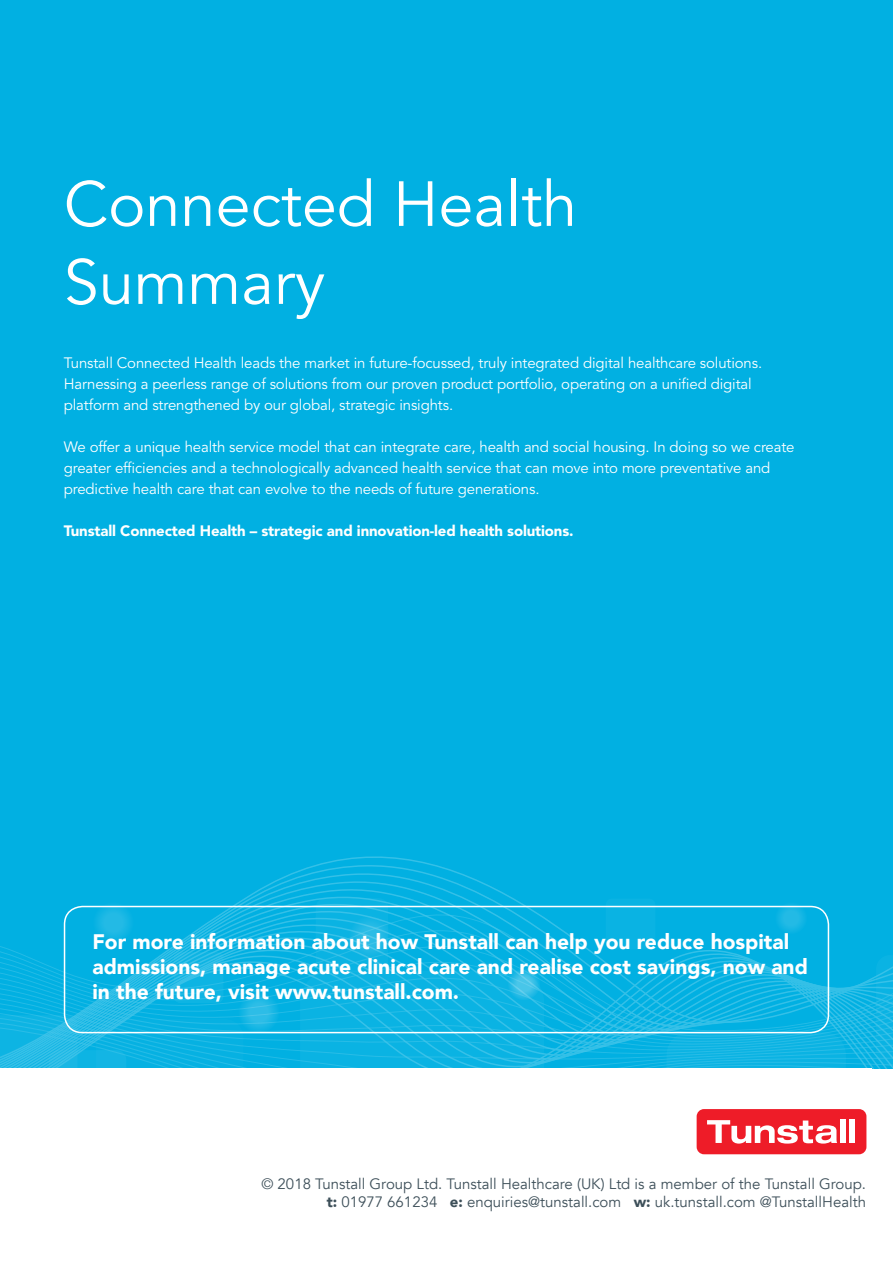
<style>
.page{position:relative;width:893px;height:1263px;background:#fff}
.page>*{position:absolute;margin:0;border:0;box-sizing:border-box;transform-origin:0 0}
.t1{font:63px "Avenir LT Std";color:#fff}
.t2{font:900 21px/25.2px "Avenir";color:#fff}
.t3{font:15px/21px "Avenir LT Std";letter-spacing:-.01em;color:#fff}
.t4{font:15px "Avenir";color:#3d4f59}
.t5{font:900 15px "Avenir LT Std";letter-spacing:-.01em;color:#fff}
.s1{font-weight:900}
</style>
<div class="page">
<div style="left:0;top:0;width:893px;height:1068px;background:#01b0e2"></div>
<svg style="left:240px;top:884px;width:278px;height:17px"></svg>
<svg style="left:66px;top:901px;width:760px;height:13px"></svg>
<svg style="left:0;top:914px;width:893px;height:154px"></svg>
<div style="left:697px;top:1109px;width:169px;height:45px;background:#ee1c28;border-radius:7px"></div>
<svg style="left:707px;top:1120px;width:130px;height:23px"></svg>
<div style="left:840px;top:1120px;width:5px;height:23px;background:#fff"></div>
<div style="left:849px;top:1120px;width:5px;height:23px;background:#fff"></div>
<div style="left:64px;top:906px;width:765px;height:127px;border:2px solid #fff;border-radius:18px"></div>
<p class="t1" style="left:64px;top:168px;width:515px">Connected Health</p>
<p class="t1" style="left:64px;top:246px;width:263px">Summary</p>
<p class="t3" style="left:64px;top:353px;width:700px">Tunstall Connected Health leads the market in future-focussed, truly integrated digital healthcare solutions.<br>Harnessing a peerless range of solutions from our proven product portfolio, operating on a unified digital platform and strengthened by our global, strategic insights.</p>
<p class="t3" style="left:64px;top:437px;width:732px">We offer a unique health service model that can integrate care, health and social housing. In doing so we create greater efficiencies and a technologically advanced health service that can move into more preventative and predictive health care that can evolve to the needs of future generations.</p>
<p class="t5" style="left:64px;top:522px;width:511px">Tunstall Connected Health – strategic and innovation-led health solutions.</p>
<p class="t2" style="left:92px;top:928px;width:717px">For more information about how Tunstall can help you reduce hospital admissions, manage acute clinical care and realise cost savings, now and in the future, visit www.tunstall.com.</p>
<p class="t4" style="left:261px;top:1174px;width:606px">© 2018 Tunstall Group Ltd. Tunstall Healthcare (UK) Ltd is a member of the Tunstall Group.</p>
<p class="t4" style="left:327px;top:1192px;width:541px"><span class="s1">t:</span> 01977 661234 <span class="s1">e:</span> enquiries@tunstall.com <span class="s1">w:</span> uk.tunstall.com @TunstallHealth</p>
</div>
